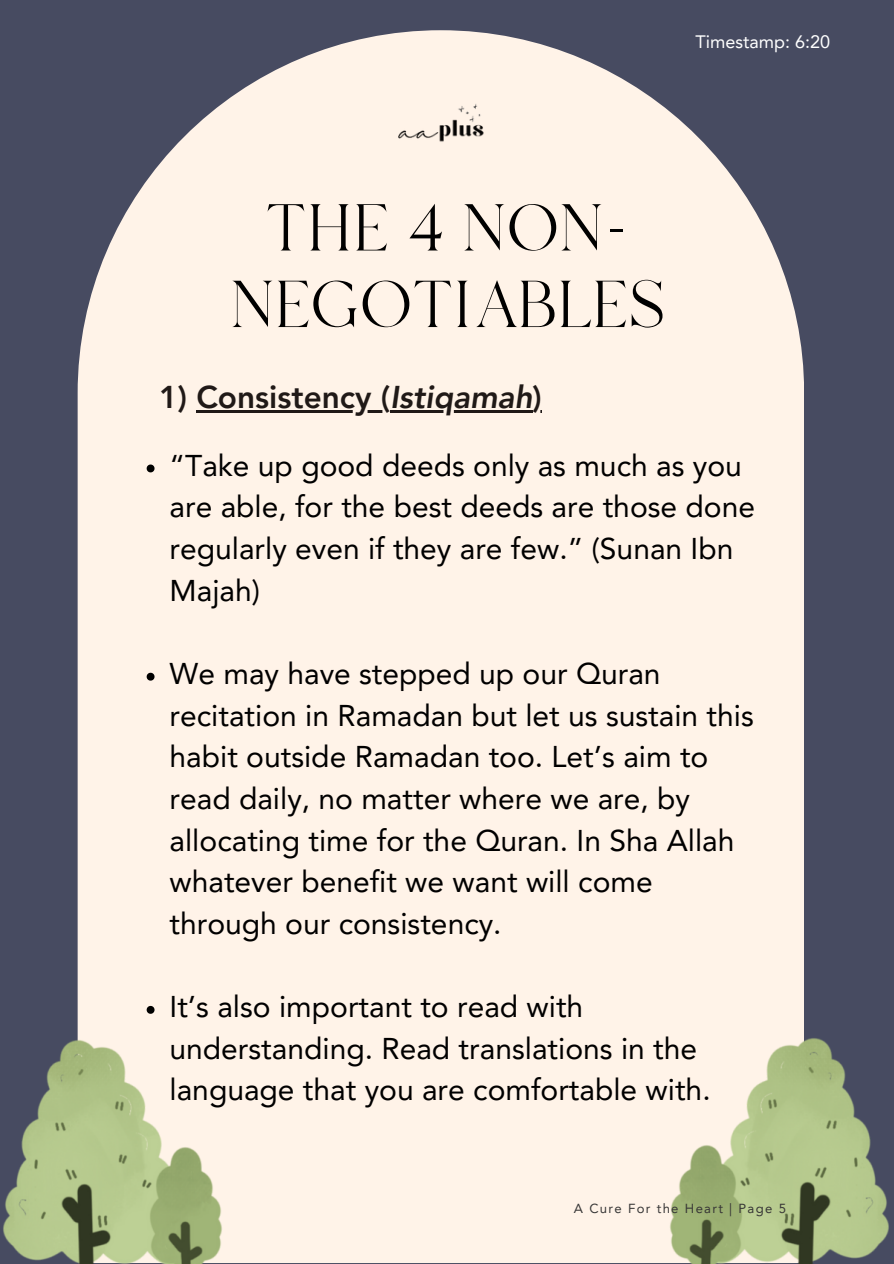
<style>
.page{position:relative;width:894px;height:1264px;background:#fff}
.page>*{position:absolute;margin:0;border:0;box-sizing:border-box;transform-origin:0 0}
.t1{font:94.5px/76.5px "Branch";color:#000;text-align:center}
.t2{font:800 31.5px "Avenir LT Pro";color:#201917}
.t3{font:30px/41.7px "Avenir LT Pro";color:#000}
.t4{font:18px "Avenir LT Pro";color:#fff}
.t5{font:13.2px "Avenir LT Pro";letter-spacing:.1em;color:#373636}
.s1{font-style:italic}
</style>
<div class="page">
<div style="left:0;top:0;width:893px;height:1263px;background:#474b61"></div>
<div style="left:78px;top:156px;width:725px;height:1106px;background:#fff3e8"></div>
<img style="left:165px;top:30px;width:551px;height:248px">
<svg style="left:147px;top:464px;width:7px;height:8px"></svg>
<svg style="left:147px;top:672px;width:7px;height:8px"></svg>
<img style="left:3px;top:981px;width:282px;height:282px">
<hr style="left:196px;top:410px;width:194px;height:2px;background:#201917">
<hr style="left:390px;top:410px;width:142px;height:2px;background:#201917">
<svg style="left:532px;top:410px;width:10px;height:2px"></svg>
<img style="left:606px;top:979px;width:283px;height:284px">
<p class="t4" style="left:695px;top:35px;width:136px">Timestamp: 6:20</p>
<p class="t1" style="left:229px;top:193px;width:437px">THE 4 NON-<br>NEGOTIABLES</p>
<h4 class="t2" style="left:159px;top:384px;width:384px">1) Consistency (<span class="s1">Istiqamah</span>)</h4>
<p class="t3" style="left:169px;top:447px;width:587px">“Take up good deeds only as much as you are able, for the best deeds are those done regularly even if they are few.” (Sunan Ibn<br>Majah)</p>
<h1 class="t3" style="left:169px;top:655px;width:585px">We may have stepped up our Quran recitation in Ramadan but let us sustain this habit outside Ramadan too. Let’s aim to read daily, no matter where we are, by allocating time for the Quran. In Sha Allah whatever benefit we want will come through our consistency.</h1>
<h2 class="t3" style="left:169px;top:988px;width:542px">It’s also important to read with understanding. Read translations in the language that you are comfortable with.</h2>
<p class="t5" style="left:573px;top:1202px;width:213px">A Cure For the Heart | Page 5</p>
</div>
